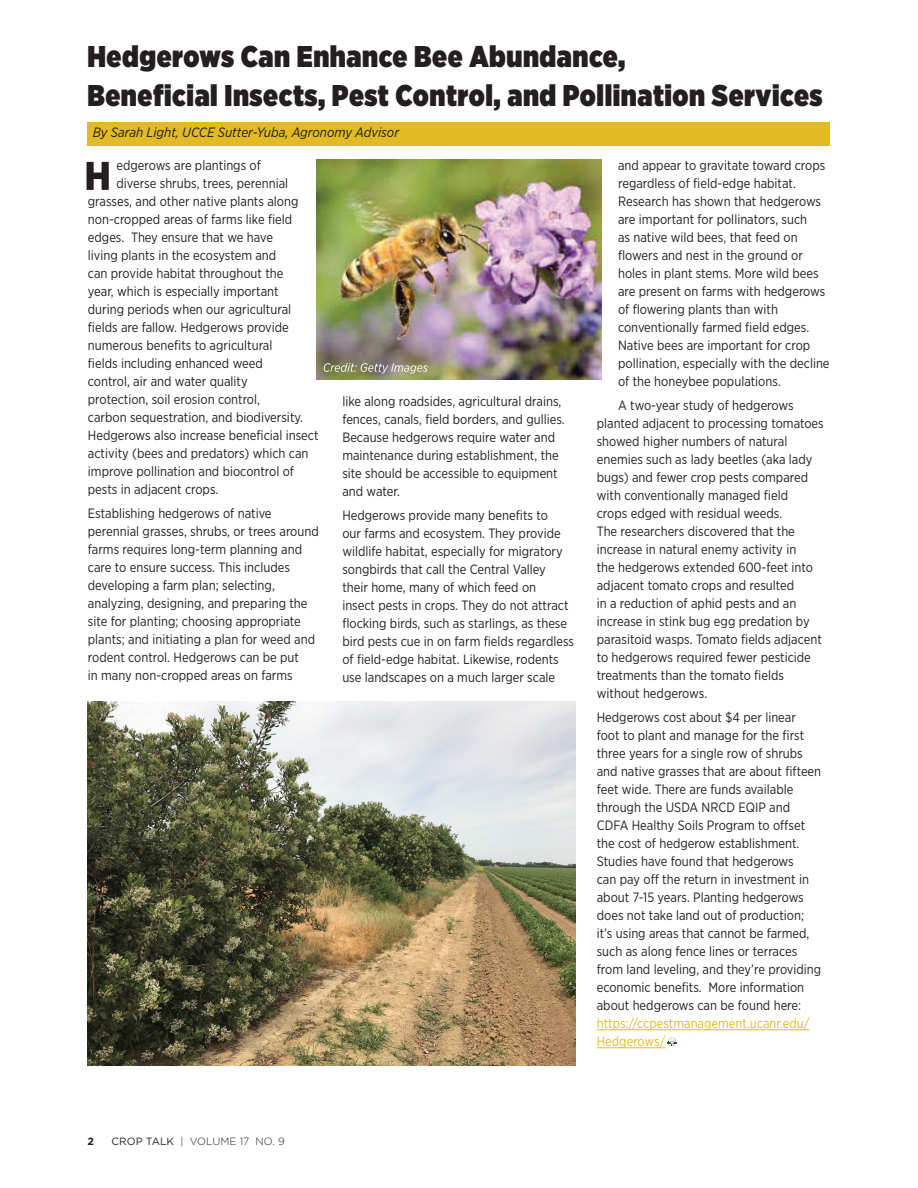
<style>
.page{position:relative;width:918px;height:1188px;background:#fff}
.page>*{position:absolute;margin:0;border:0;box-sizing:border-box;transform-origin:0 0}
.t1{font:900 30px/39px "Gotham Narrow";letter-spacing:.02em;color:#231f20;scale:.93 1}
.t2{font:13.5px/18px "Gotham Narrow";color:#231f20;scale:.96 1}
.t3{font:13.5px/18px "Gotham Narrow";color:#e2ba23;scale:.96 1}
.t4{font:italic 13.5px "Gotham Narrow";color:#231f20}
.t5{font:300 10.5px "Gotham";color:#231f20}
.t6{font:700 10.5px "Gotham";color:#231f20}
.s1{font-weight:400}
</style>
<div class="page">
<hr style="left:597px;top:1029px;width:212px;height:1px;background:#e2ba23">
<hr style="left:597px;top:1047px;width:68px;height:1px;background:#e2ba23">
<div style="left:87px;top:122px;width:743px;height:23px;background:#e2ba23"></div>
<svg style="left:667px;top:1038px;width:10px;height:8px"></svg>
<img style="left:316px;top:160px;width:286px;height:219px">
<img style="left:88px;top:702px;width:487px;height:363px">
<svg style="left:324px;top:363px;width:104px;height:11px"></svg>
<svg style="left:87px;top:162px;width:22px;height:28px"></svg>
<h1 class="t1" style="left:87px;top:36px;width:792px">Hedgerows Can Enhance Bee Abundance,<br>Beneficial Insects, Pest Control, and Pollination Services</h1>
<p class="t4" style="left:93px;top:124px;width:308px">By Sarah Light, UCCE Sutter-Yuba, Agronomy Advisor</p>
<p class="t2" style="left:116px;top:156px;width:152px">edgerows are plantings of</p>
<p class="t2" style="left:116px;top:174px;width:180px">diverse shrubs, trees, perennial</p>
<p class="t2" style="left:88px;top:192px;width:221px">grasses, and other native plants along</p>
<p class="t2" style="left:88px;top:210px;width:214px">non-cropped areas of farms like field</p>
<p class="t2" style="left:88px;top:228px;width:194px">edges. They ensure that we have</p>
<p class="t2" style="left:88px;top:246px;width:198px">living plants in the ecosystem and</p>
<p class="t2" style="left:88px;top:264px;width:205px">can provide habitat throughout the</p>
<p class="t2" style="left:88px;top:282px;width:200px">year, which is especially important</p>
<p class="t2" style="left:88px;top:300px;width:213px">during periods when our agricultural</p>
<p class="t2" style="left:88px;top:318px;width:211px">fields are fallow. Hedgerows provide</p>
<p class="t2" style="left:88px;top:336px;width:194px">numerous benefits to agricultural</p>
<p class="t2" style="left:88px;top:354px;width:184px">fields including enhanced weed</p>
<p class="t2" style="left:88px;top:372px;width:168px">control, air and water quality</p>
<p class="t2" style="left:88px;top:390px;width:181px">protection, soil erosion control,</p>
<p class="t2" style="left:88px;top:408px;width:226px">carbon sequestration, and biodiversity.</p>
<p class="t2" style="left:88px;top:426px;width:242px">Hedgerows also increase beneficial insect</p>
<p class="t2" style="left:88px;top:444px;width:231px">activity (bees and predators) which can</p>
<p class="t2" style="left:88px;top:462px;width:216px">improve pollination and biocontrol of</p>
<p class="t2" style="left:88px;top:480px;width:138px">pests in adjacent crops.</p>
<p class="t2" style="left:88px;top:504px;width:242px">Establishing hedgerows of native perennial grasses, shrubs, or trees around farms requires long-term planning and care to ensure success. This includes developing a farm plan; selecting, analyzing, designing, and preparing the site for planting; choosing appropriate plants; and initiating a plan for weed and rodent control. Hedgerows can be put<br>in many non-cropped areas on farms</p>
<p class="t2" style="left:342px;top:392px;width:233px">like along roadsides, agricultural drains, fences, canals, field borders, and gullies.<br>Because hedgerows require water and maintenance during establishment, the site should be accessible to equipment and water.</p>
<p class="t2" style="left:342px;top:506px;width:243px">Hedgerows provide many benefits to<br>our farms and ecosystem. They provide wildlife habitat, especially for migratory songbirds that call the Central Valley their home, many of which feed on<br>insect pests in crops. They do not attract flocking birds, such as starlings, as these bird pests cue in on farm fields regardless of field-edge habitat. Likewise, rodents use landscapes on a much larger scale</p>
<p class="t2" style="left:618px;top:156px;width:222px">and appear to gravitate toward crops regardless of field-edge habitat.<br>Research has shown that hedgerows are important for pollinators, such<br>as native wild bees, that feed on flowers and nest in the ground or holes in plant stems. More wild bees are present on farms with hedgerows of flowering plants than with conventionally farmed field edges.<br>Native bees are important for crop pollination, especially with the decline of the honeybee populations.</p>
<p class="t2" style="left:597px;top:396px;width:238px;text-indent:21px">A two-year study of hedgerows planted adjacent to processing tomatoes showed higher numbers of natural enemies such as lady beetles (aka lady bugs) and fewer crop pests compared with conventionally managed field<br>crops edged with residual weeds.<br>The researchers discovered that the increase in natural enemy activity in<br>the hedgerows extended 600-feet into adjacent tomato crops and resulted<br>in a reduction of aphid pests and an increase in stink bug egg predation by parasitoid wasps. Tomato fields adjacent to hedgerows required fewer pesticide treatments than the tomato fields without hedgerows.</p>
<p class="t2" style="left:597px;top:708px;width:235px">Hedgerows cost about $4 per linear foot to plant and manage for the first three years for a single row of shrubs and native grasses that are about fifteen feet wide. There are funds available through the USDA NRCD EQIP and CDFA Healthy Soils Program to offset the cost of hedgerow establishment.<br>Studies have found that hedgerows<br>can pay off the return in investment in about 7-15 years. Planting hedgerows does not take land out of production; it’s using areas that cannot be farmed, such as along fence lines or terraces from land leveling, and they’re providing economic benefits. More information about hedgerows can be found here:</p>
<p class="t3" style="left:597px;top:1014px;width:223px">https://ccpestmanagement.ucanr.edu/<br>Hedgerows/</p>
<p class="t6" style="left:87px;top:1134px;width:8px">2</p>
<p class="t5" style="left:111px;top:1135px;width:175px"><span class="s1">CROP TALK</span> | VOLUME 17 NO. 9</p>
</div>
